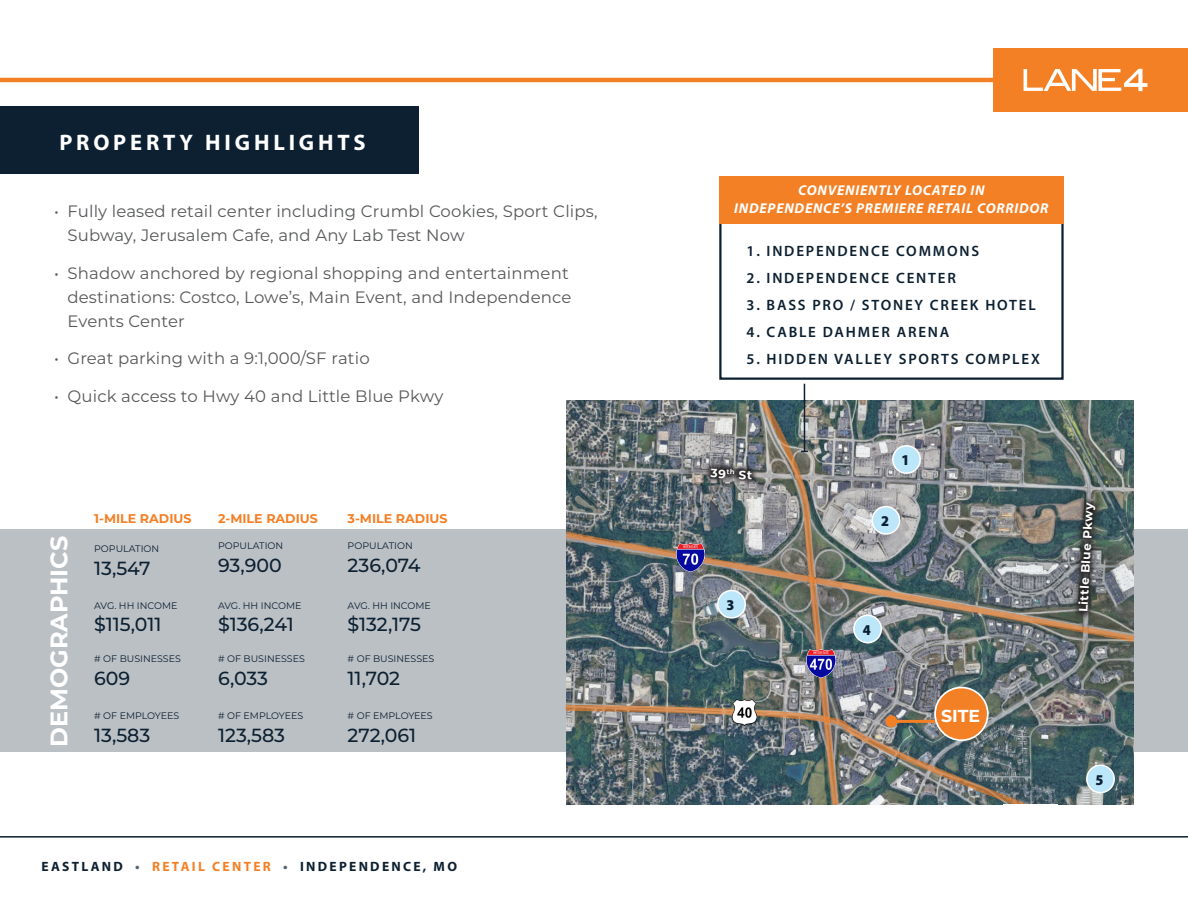
<style>
.page{position:relative;width:1188px;height:918px;background:#fff}
.page>*{position:absolute;margin:0;border:0;box-sizing:border-box;transform-origin:0 0}
.t1{font:700 24px "Montserrat";color:#fff}
.Contact_Info{font:700 22.5px "Myriad Pro";letter-spacing:.17em;color:#fff}
.t2{font:500 18.9px "Montserrat";color:#0c2031}
.t3{font:700 17.4px "Montserrat";color:#fff}
.t4{font:16.5px/24px "Montserrat";letter-spacing:.01em;color:#57585a}
.Contact_Info-2{font:600 15px "Myriad Pro";letter-spacing:.12em;color:#0c2031}
.t5{font:900 semi-condensed 15px "Myriad Pro";color:#0c2031}
.Contact_Info-3{font:italic 700 14.25px "Myriad Pro";letter-spacing:.05em;color:#fff}
.Contact_Info-4{font:700 13.5px "Myriad Pro";letter-spacing:.17em;color:#0c2031}
.t6{font:700 12.6px "Montserrat";color:#f48026}
.t7{font:700 12px "Montserrat";color:#fff}
.t8{font:9.45px "Montserrat";color:#0c2031}
.s1{color:#55636f}
.s2{color:#f48026}
</style>
<div class="page">
<div style="left:0;top:529px;width:1188px;height:223px;background:#bbc0c5"></div>
<div style="left:994px;top:48px;width:194px;height:64px;background:#f48026"></div>
<svg style="left:1024px;top:69px;width:124px;height:22px"></svg>
<hr style="left:0;top:78px;width:1014px;height:4px;background:#f48026">
<div style="left:0;top:107px;width:418px;height:67px;background:#0c2031"></div>
<hr style="left:0;top:836px;width:1188px;height:2px;background:#0c2031">
<img style="left:567px;top:401px;width:567px;height:404px">
<div style="left:893px;top:446px;width:27px;height:27px;background:#bce6fa;border-radius:50%"></div>
<div style="left:892px;top:445px;width:29px;height:29px;border:2px solid #fff;border-radius:50%"></div>
<div style="left:872px;top:507px;width:28px;height:27px;background:#bce6fa;border-radius:50%"></div>
<div style="left:872px;top:506px;width:28px;height:29px;border:2px solid #fff;border-radius:50%"></div>
<div style="left:1087px;top:765px;width:27px;height:28px;background:#bce6fa;border-radius:50%"></div>
<div style="left:1086px;top:765px;width:29px;height:28px;border:2px solid #fff;border-radius:50%"></div>
<div style="left:935px;top:688px;width:53px;height:52px;background:#f48026;border-radius:50%"></div>
<svg style="left:1071px;top:495px;width:32px;height:35px"></svg>
<svg style="left:703px;top:461px;width:55px;height:26px"></svg>
<hr style="left:804px;top:384px;width:1px;height:67px;background:#0c2031">
<div style="left:719px;top:211px;width:345px;height:169px;border:2px solid #0c2031"></div>
<div style="left:719px;top:177px;width:345px;height:47px;background:#f48026"></div>
<img style="left:758px;top:399px;width:82px;height:304px">
<img style="left:807px;top:649px;width:28px;height:28px">
<img style="left:566px;top:530px;width:569px;height:113px">
<img style="left:676px;top:543px;width:29px;height:29px">
<img style="left:565px;top:703px;width:463px;height:102px">
<img style="left:732px;top:700px;width:25px;height:25px">
<p class="Contact_Info" style="left:59px;top:128px;width:308px">PROPERTY HIGHLIGHTS</p>
<p class="t4" style="left:68px;top:199px;width:532px;text-indent:-14px">• Fully leased retail center including Crumbl Cookies, Sport Clips,<br>Subway, Jerusalem Cafe, and Any Lab Test Now</p>
<p class="t4" style="left:68px;top:260px;width:505px;text-indent:-14px">• Shadow anchored by regional shopping and entertainment destinations: Costco, Lowe’s, Main Event, and Independence<br>Events Center</p>
<p class="t4" style="left:54px;top:346px;width:317px">• Great parking with a 9:1,000/SF ratio</p>
<p class="t4" style="left:54px;top:383px;width:391px">• Quick access to Hwy 40 and Little Blue Pkwy</p>
<p class="t1" style="left:42px;top:747px;width:212px;rotate:-90deg">DEMOGRAPHICS</p>
<p class="t6" style="left:94px;top:509px;width:99px">1-MILE RADIUS</p>
<p class="t6" style="left:218px;top:509px;width:101px">2-MILE RADIUS</p>
<p class="t6" style="left:348px;top:509px;width:101px">3-MILE RADIUS</p>
<p class="t8" style="left:94px;top:542px;width:67px">POPULATION</p>
<p class="t2" style="left:94px;top:555px;width:58px">13,547</p>
<p class="t8" style="left:218px;top:539px;width:67px">POPULATION</p>
<p class="t2" style="left:218px;top:552px;width:65px">93,900</p>
<p class="t8" style="left:348px;top:539px;width:67px">POPULATION</p>
<p class="t2" style="left:348px;top:552px;width:75px">236,074</p>
<p class="t8" style="left:94px;top:599px;width:85px">AVG. HH INCOME</p>
<p class="t2" style="left:94px;top:612px;width:69px">$115,011</p>
<p class="t8" style="left:218px;top:599px;width:85px">AVG. HH INCOME</p>
<p class="t2" style="left:218px;top:612px;width:77px">$136,241</p>
<p class="t8" style="left:348px;top:599px;width:85px">AVG. HH INCOME</p>
<p class="t2" style="left:348px;top:612px;width:75px">$132,175</p>
<p class="t8" style="left:94px;top:652px;width:88px"># OF BUSINESSES</p>
<p class="t2" style="left:94px;top:665px;width:38px">609</p>
<p class="t8" style="left:218px;top:652px;width:88px"># OF BUSINESSES</p>
<p class="t2" style="left:218px;top:665px;width:52px">6,033</p>
<p class="t8" style="left:348px;top:652px;width:88px"># OF BUSINESSES</p>
<p class="t2" style="left:348px;top:665px;width:54px">11,702</p>
<p class="t8" style="left:94px;top:709px;width:87px"># OF EMPLOYEES</p>
<p class="t2" style="left:94px;top:722px;width:58px">13,583</p>
<p class="t8" style="left:218px;top:709px;width:87px"># OF EMPLOYEES</p>
<p class="t2" style="left:218px;top:722px;width:69px">123,583</p>
<p class="t8" style="left:348px;top:709px;width:87px"># OF EMPLOYEES</p>
<p class="t2" style="left:348px;top:722px;width:70px">272,061</p>
<p class="Contact_Info-4" style="left:42px;top:858px;width:417px">EASTLAND <span class="s1">•</span> <span class="s2">RETAIL CENTER</span> <span class="s1">•</span> INDEPENDENCE, MO</p>
<p class="Contact_Info-3" style="left:798px;top:181px;width:188px">CONVENIENTLY LOCATED IN</p>
<p class="Contact_Info-3" style="left:734px;top:199px;width:316px">INDEPENDENCE’S PREMIERE RETAIL CORRIDOR</p>
<p class="Contact_Info-2" style="left:747px;top:241px;width:234px">1. INDEPENDENCE COMMONS</p>
<p class="Contact_Info-2" style="left:747px;top:268px;width:211px">2. INDEPENDENCE CENTER</p>
<p class="Contact_Info-2" style="left:747px;top:295px;width:291px">3. BASS PRO / STONEY CREEK HOTEL</p>
<p class="Contact_Info-2" style="left:747px;top:322px;width:204px">4. CABLE DAHMER ARENA</p>
<p class="Contact_Info-2" style="left:747px;top:349px;width:295px">5. HIDDEN VALLEY SPORTS COMPLEX</p>
<p class="t7" style="left:711px;top:464px;width:43px;rotate:3deg">39<sup>th</sup> St</p>
<p class="t5" style="left:727px;top:595px;width:10px">3</p>
<p class="t5" style="left:902px;top:450px;width:10px">1</p>
<p class="t5" style="left:881px;top:511px;width:10px">2</p>
<p class="t5" style="left:863px;top:620px;width:10px">4</p>
<p class="t3" style="left:941px;top:704px;width:41px">SITE</p>
<p class="t7" style="left:1075px;top:612px;width:111px;rotate:-87deg">Little Blue Pkwy</p>
<p class="t5" style="left:1096px;top:770px;width:10px">5</p>
</div>
